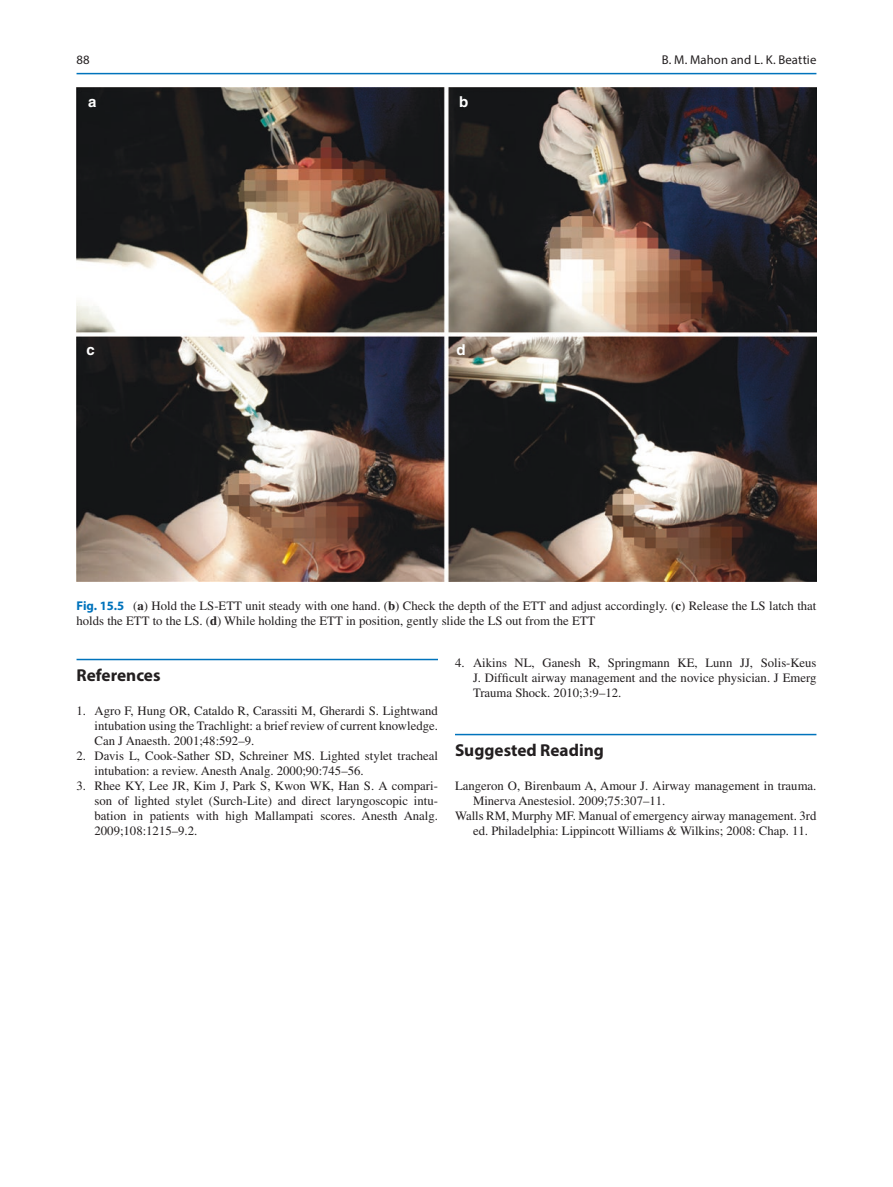
<style>
.page{position:relative;width:893px;height:1187px;background:#fff}
.page>*{position:absolute;margin:0;border:0;box-sizing:border-box;transform-origin:0 0}
.Ref_title{font:700 17.25px "Myriad Pro";color:#231f20}
.t1{font:700 15px "Helvetica";color:#fff}
.Refs__0{font:12.75px/15px "Times LT Std";color:#231f20;text-align:justify}
.Refs{font:12.75px/15px "Times LT Std";color:#231f20}
.t2{font:12.75px "Myriad Pro";letter-spacing:.01em;color:#231f20}
.s1{font-family:"Myriad Pro";font-weight:700;color:#0073bc}
.s2{font-weight:700}
</style>
<div class="page">
<img style="left:77px;top:88px;width:739px;height:493px">
<hr style="left:77px;top:658px;width:361px;height:2px;background:#0073bc">
<hr style="left:455px;top:733px;width:361px;height:2px;background:#0073bc">
<hr style="left:77px;top:73px;width:739px;height:1px;background:#0073bc">
<p class="t2" style="left:77px;top:52px;width:15px">88</p>
<p class="t1" style="left:88px;top:93px;width:10px">a</p>
<p class="t1" style="left:459px;top:93px;width:11px">b</p>
<p class="t1" style="left:86px;top:340px;width:10px">c</p>
<p class="t1" style="left:457px;top:340px;width:11px">d</p>
<p class="t2" style="left:662px;top:52px;width:156px">B. M. Mahon and L. K. Beattie</p>
<p class="Refs__0" style="left:77px;top:598px;width:741px"><span class="s1">Fig. 15.5</span> (<span class="s2">a</span>) Hold the LS-ETT unit steady with one hand. (<span class="s2">b</span>) Check the depth of the ETT and adjust accordingly. (<span class="s2">c</span>) Release the LS latch that holds the ETT to the LS. (<span class="s2">d</span>) While holding the ETT in position, gently slide the LS out from the ETT</p>
<p class="Ref_title" style="left:77px;top:663px;width:85px">References</p>
<p class="Refs__0" style="left:95px;top:702px;width:345px;text-indent:-18px">1. Agro F, Hung OR, Cataldo R, Carassiti M, Gherardi S. Lightwand intubation using the Trachlight: a brief review of current knowledge.<br>Can J Anaesth. 2001;48:592–9.</p>
<p class="Refs__0" style="left:95px;top:747px;width:345px;text-indent:-18px">2. Davis L, Cook-Sather SD, Schreiner MS. Lighted stylet tracheal intubation: a review. Anesth Analg. 2000;90:745–56.</p>
<p class="Refs__0" style="left:95px;top:777px;width:345px;text-indent:-18px">3. Rhee KY, Lee JR, Kim J, Park S, Kwon WK, Han S. A compari&shy;son of lighted stylet (Surch-Lite) and direct laryngoscopic intu&shy;bation in patients with high Mallampati scores. Anesth Analg.<br>2009;108:1215–9.2.</p>
<p class="Refs__0" style="left:473px;top:655px;width:345px;text-indent:-18px">4. Aikins NL, Ganesh R, Springmann KE, Lunn JJ, Solis-Keus J. Difficult airway management and the novice physician. J Emerg Trauma Shock. 2010;3:9–12.</p>
<p class="Ref_title" style="left:455px;top:738px;width:150px">Suggested Reading</p>
<p class="Refs" style="left:473px;top:777px;width:345px;text-indent:-18px">Langeron O, Birenbaum A, Amour J. Airway management in trauma.<br>Minerva Anestesiol. 2009;75:307–11.</p>
<p class="Refs" style="left:473px;top:807px;width:345px;text-indent:-18px">Walls RM, Murphy MF. Manual of emergency airway management. 3rd ed. Philadelphia: Lippincott Williams &amp; Wilkins; 2008: Chap. 11.</p>
</div>
